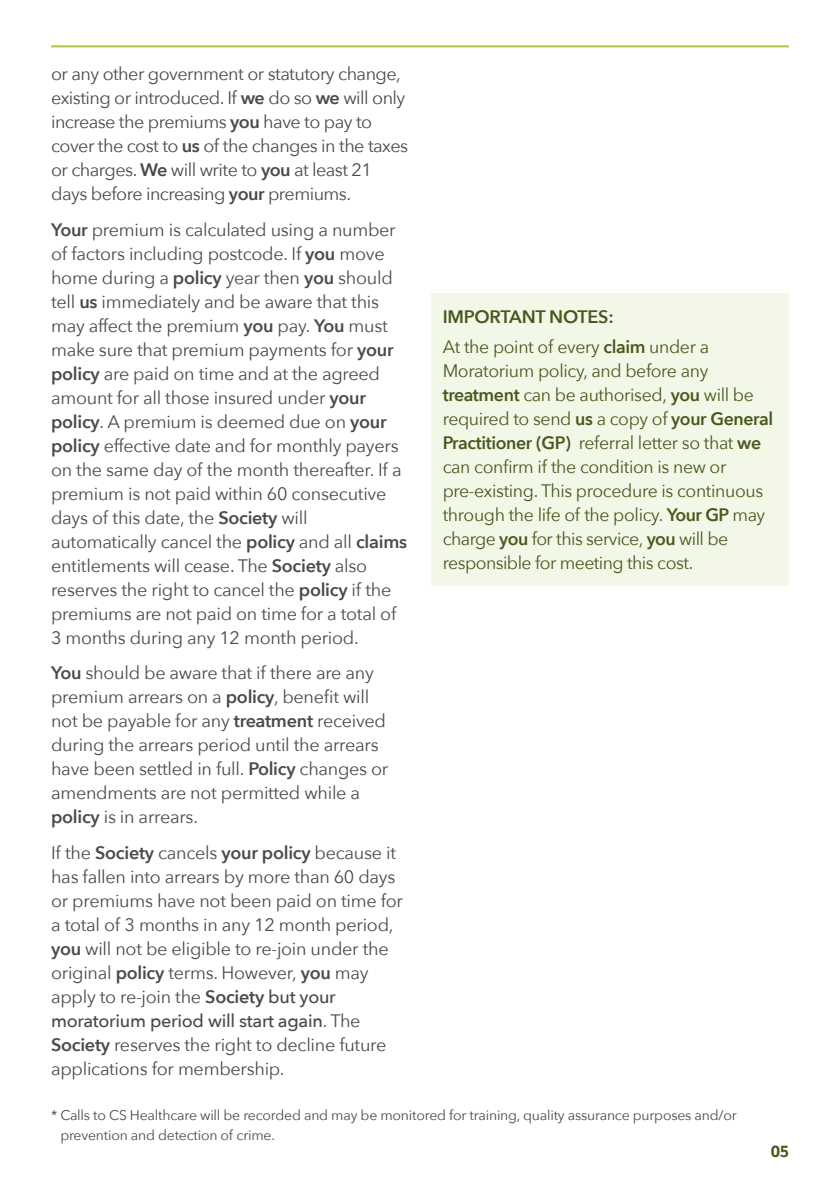
<style>
.page{position:relative;width:840px;height:1191px;background:#fff}
.page>*{position:absolute;margin:0;border:0;box-sizing:border-box;transform-origin:0 0}
.t1{font:18px/24px "Avenir Next";letter-spacing:-.015em;color:#4a4a49}
.t2{font:18px/24px "Avenir Next";letter-spacing:-.02em;color:#46591c}
.t3{font:700 16px "Sassoon Sans";color:#46591c}
.t4{font:14px/20px "Avenir Next";letter-spacing:-.015em;color:#4a4a49}
.s1{font-weight:600}
.s2{font-weight:500}
</style>
<div class="page">
<hr style="left:51px;top:45px;width:737px;height:2px;background:#a7c944">
<div style="left:431px;top:294px;width:357px;height:292px;background:#f3f7e8"></div>
<p class="t1" style="left:51px;top:61px;width:358px">or any other government or statutory change, existing or introduced. If <span class="s1">we</span> do so <span class="s1">we</span> will only increase the premiums <span class="s1">you</span> have to pay to cover the cost to <span class="s1">us</span> of the changes in the taxes or charges. <span class="s1">We</span> will write to <span class="s1">you</span> at least 21 days before increasing <span class="s1">your</span> premiums.</p>
<p class="t1" style="left:51px;top:217px;width:357px"><span class="s1">Your</span> premium is calculated using a number of factors including postcode. If <span class="s1">you</span> move home during a <span class="s1">policy</span> year then <span class="s1">you</span> should tell <span class="s1">us</span> immediately and be aware that this may affect the premium <span class="s1">you</span> pay. <span class="s1">You</span> must make sure that premium payments for <span class="s1">your policy</span> are paid on time and at the agreed amount for all those insured under <span class="s1">your policy</span>. A premium is deemed due on <span class="s1">your policy</span> effective date and for monthly payers on the same day of the month thereafter. If a premium is not paid within 60 consecutive days of this date, the <span class="s1">Society</span> will automatically cancel the <span class="s1">policy</span> and all <span class="s1">claims </span>entitlements will cease. The <span class="s1">Society</span> also reserves the right to cancel the <span class="s1">policy</span> if the premiums are not paid on time for a total of 3 months during any 12 month period.</p>
<p class="t1" style="left:51px;top:660px;width:339px"><span class="s1">You</span> should be aware that if there are any premium arrears on a <span class="s1">policy</span>, benefit will not be payable for any <span class="s1">treatment</span> received during the arrears period until the arrears have been settled in full. <span class="s1">Policy</span> changes or amendments are not permitted while a <span class="s1">policy</span> is in arrears.</p>
<p class="t1" style="left:51px;top:839px;width:353px">If the <span class="s1">Society</span> cancels <span class="s1">your policy</span> because it has fallen into arrears by more than 60 days or premiums have not been paid on time for a total of 3 months in any 12 month period, <span class="s1">you</span> will not be eligible to re-join under the original <span class="s1">policy</span> terms. However, <span class="s1">you</span> may apply to re-join the <span class="s1">Society</span> <span class="s2">but your moratorium period will start again</span>. The <span class="s1">Society</span> reserves the right to decline future applications for membership.</p>
<p class="t2" style="left:442px;top:301px;width:268px;line-height:29.6px"><span class="s1">IMPORTANT NOTES:<br></span>At the point of every <span class="s1">claim</span> under a</p>
<p class="t2" style="left:442px;top:358px;width:332px">Moratorium policy, and before any <span class="s1">treatment</span> can be authorised, <span class="s1">you</span> will be required to send <span class="s1">us</span> a copy of <span class="s1">your General Practitioner (GP)</span> referral letter so that <span class="s1">we </span>can confirm if the condition is new or pre-existing. This procedure is continuous through the life of the policy. <span class="s1">Your GP</span> may charge <span class="s1">you</span> for this service, <span class="s1">you</span> will be responsible for meeting this cost.</p>
<p class="t4" style="left:60px;top:1104px;width:677px;text-indent:-9px">* Calls to CS Healthcare will be recorded and may be monitored for training, quality assurance purposes and/or prevention and detection of crime.</p>
<p class="t3" style="left:770px;top:1141px;width:19px">05</p>
</div>
